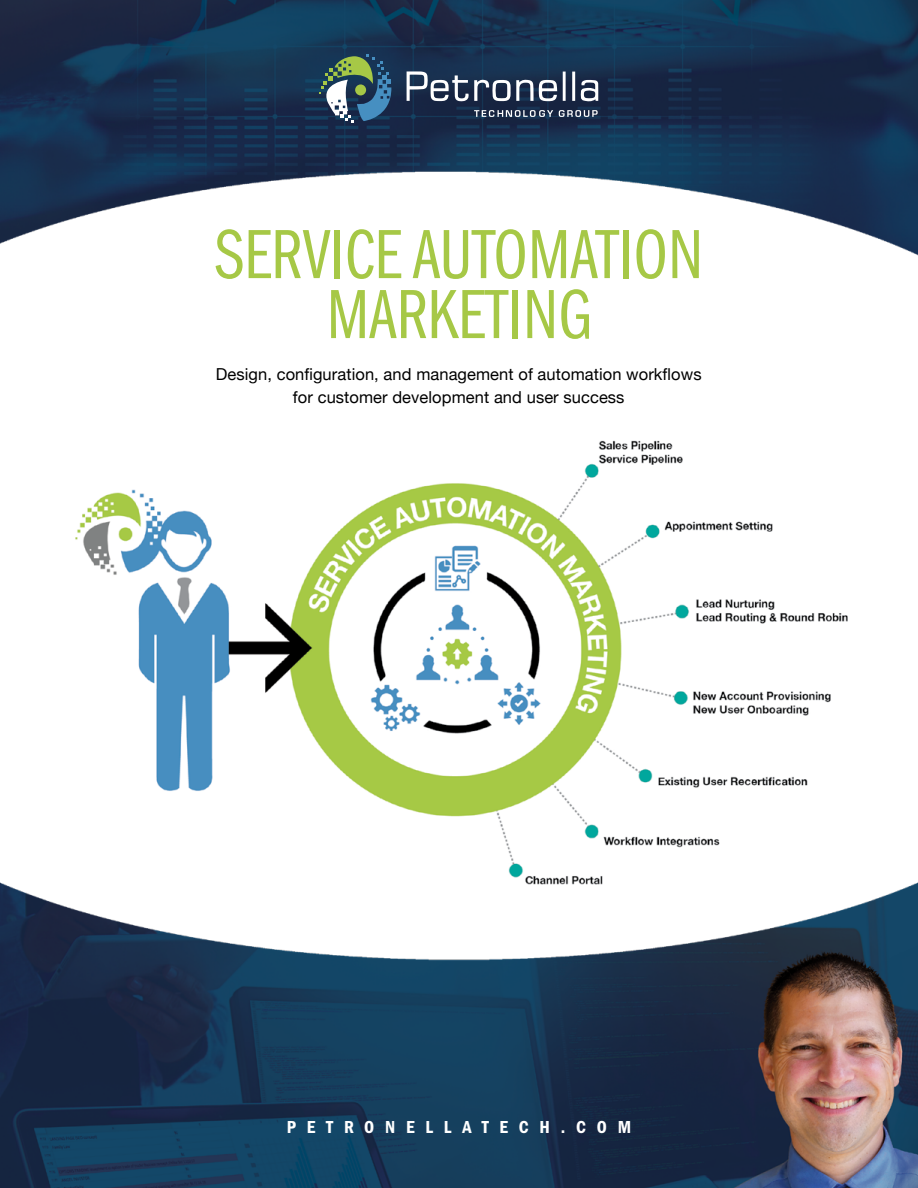
<style>
.page{position:relative;width:918px;height:1188px;background:#fff}
.page>*{position:absolute;margin:0;border:0;box-sizing:border-box;transform-origin:0 0}
.t1{font:72px/60px "ITC Franklin Gothic Std Bk Cp";color:#a6c846;text-align:center}
.t2{font:18px "ITC Franklin Gothic Std Dm Cd";letter-spacing:.6em;color:#fff}
.t3{font:16.5px/22.5px "Helvetica Neue";letter-spacing:.005em;color:#000;text-align:center}
</style>
<div class="page">
<img style="left:0;top:0;width:918px;height:256px">
<svg style="left:474px;top:110px;width:79px;height:7px"></svg>
<svg style="left:559px;top:110px;width:39px;height:7px"></svg>
<svg style="left:407px;top:71px;width:191px;height:31px"></svg>
<svg style="left:320px;top:54px;width:72px;height:69px;background:#4d6d74"></svg>
<img style="left:75px;top:440px;width:773px;height:364px">
<img style="left:0;top:804px;width:918px;height:384px">
<h1 class="t1" style="left:215px;top:226px;width:490px">SERVICE AUTOMATION<br>MARKETING</h1>
<p class="t3" style="left:216px;top:364px;width:487px">Design, configuration, and management of automation workflows for customer development and user success</p>
<p class="t2" style="left:287px;top:1116px;width:346px">PETRONELLATECH.COM</p>
</div>
